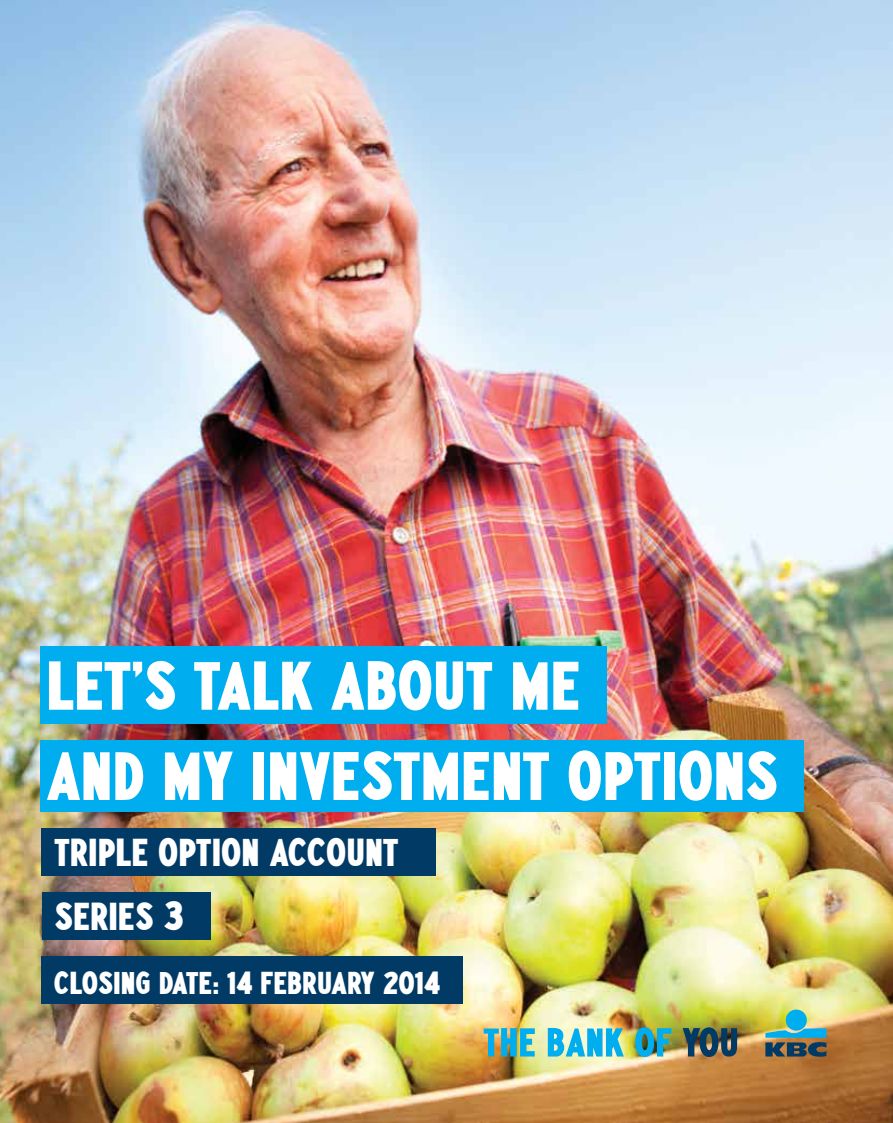
<style>
.page{position:relative;width:893px;height:1123px;background:#fff}
.page>*{position:absolute;margin:0;border:0;box-sizing:border-box;transform-origin:0 0}
.t1{font:53.4px/90.2px "Paint Store JNL";color:#fff}
.t2{font:30.45px "Paint Store JNL";color:#fff}
.t3{font:24.6px "Paint Store JNL";color:#fff}
</style>
<div class="page">
<img style="left:0;top:0;width:893px;height:1123px">
<div style="left:786px;top:1009px;width:21px;height:21px;background:#00aeef;border-radius:50%"></div>
<svg style="left:765px;top:1028px;width:61px;height:29px;background:#4c797f"></svg>
<svg style="left:484px;top:1028px;width:51px;height:28px"></svg>
<svg style="left:548px;top:1028px;width:76px;height:28px;background:#52c5e0"></svg>
<svg style="left:635px;top:1027px;width:36px;height:30px"></svg>
<svg style="left:683px;top:1027px;width:54px;height:30px;background:#445a5b"></svg>
<div style="left:40px;top:646px;width:567px;height:78px;background:#00aeef"></div>
<div style="left:40px;top:740px;width:764px;height:71px;background:#00aeef"></div>
<div style="left:42px;top:828px;width:394px;height:47px;background:#003a65"></div>
<div style="left:42px;top:956px;width:421px;height:47px;background:#003a65"></div>
<div style="left:42px;top:892px;width:168px;height:47px;background:#003a65"></div>
<p class="t1" style="left:46px;top:644px;width:733px">LET’S TALK ABOUT ME<br>AND MY INVESTMENT OPTIONS</p>
<p class="t2" style="left:54px;top:836px;width:346px">TRIPLE OPTION ACCOUNT</p>
<p class="t2" style="left:54px;top:900px;width:131px">SERIES 3</p>
<p class="t3" style="left:54px;top:970px;width:388px">CLOSING DATE: 14 FEBRUARY 2014</p>
</div>
